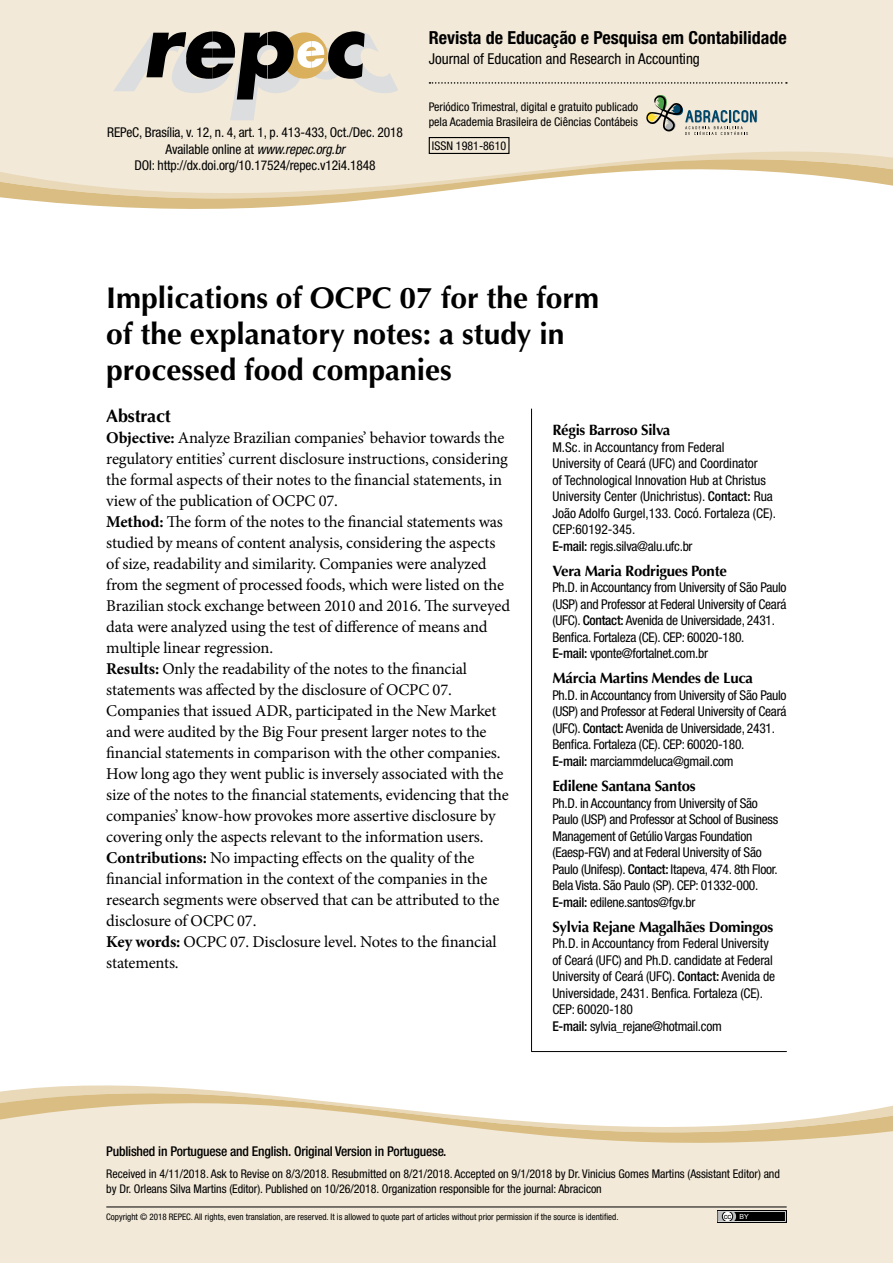
<style>
.page{position:relative;width:893px;height:1263px;background:#fff}
.page>*{position:absolute;margin:0;border:0;box-sizing:border-box;transform-origin:0 0}
.t1{font:700 30px/36px "Optima";color:#000}
.t2{font:700 condensed 18px "Helvetica Neue LT Std";color:#000}
.t3{font:700 18px "Optima";letter-spacing:-.01em;color:#000}
.t4{font:16.5px/21px "Minion Pro";letter-spacing:-.01em;color:#000}
.t5{font:700 15px "Optima";letter-spacing:-.02em;color:#000}
.t6{font:condensed 15px "Helvetica Neue LT Std";color:#000}
.t7{font:condensed 13.5px/16.5px "Helvetica Neue LT Std";letter-spacing:-.02em;color:#000}
.t8{font:condensed 13.5px/16.5px "Helvetica Neue LT Std";color:#000}
.t9{font:500 condensed 13.5px "Helvetica Neue LT Std";letter-spacing:-.015em;color:#000}
.t10{font:condensed 12px/15px "Helvetica Neue LT Std";letter-spacing:-.005em;color:#000}
.t11{font:condensed 9px "Helvetica Neue LT Std";color:#000}
.t12{font:7.5px "Arial";color:#000}
.s1{font-style:italic}
.s2{font-weight:700}
.s3{font-weight:500}
.s4{font-size:7.05px;color:#fff}
</style>
<div class="page">
<div style="left:0;top:1179px;width:893px;height:84px;background:#f2e9d8"></div>
<svg style="left:0;top:1085px;width:893px;height:94px;fill:#f2e9d8"></svg>
<hr style="left:106px;top:1206px;width:681px;height:1px;background:#000">
<div style="left:717px;top:1210px;width:70px;height:13px;background:#000"></div>
<svg style="left:718px;top:1211px;width:68px;height:11px"></svg>
<div style="left:0;top:0;width:893px;height:125px;background:#f2e9d8"></div>
<svg style="left:0;top:127px;width:893px;height:82px;fill:#f2e9d8"></svg>
<svg style="left:113px;top:30px;width:285px;height:90px;background:#b7b1a5"></svg>
<svg style="left:644px;top:92px;width:114px;height:43px;background:#c3c4b7"></svg>
<svg style="left:429px;top:82px;width:358px;height:2px"></svg>
<div style="left:429px;top:137px;width:80px;height:17px;border:1px solid #000"></div>
<hr style="left:531px;top:409px;width:1px;height:642px;background:#000">
<hr style="left:531px;top:1051px;width:255px;height:1px;background:#000">
<p class="t7" style="left:107px;top:124px;width:297px;text-align:center">REPeC, Brasília, v. 12, n. 4, art. 1, p. 413-433, Oct./Dec. 2018<br>Available online at <span class="s1">www.repec.org.br<br></span>DOI: http://dx.doi.org/10.17524/repec.v12i4.1848</p>
<p class="t2" style="left:429px;top:27px;width:359px">Revista de Educação e Pesquisa em Contabilidade</p>
<p class="t6" style="left:429px;top:50px;width:273px">Journal of Education and Research in Accounting</p>
<p class="t10" style="left:429px;top:99px;width:211px">Periódico Trimestral, digital e gratuito publicado pela Academia Brasileira de Ciências Contábeis</p>
<p class="t10" style="left:432px;top:138px;width:76px">ISSN 1981-8610</p>
<h1 class="t1" style="left:106px;top:280px;width:494px">Implications of OCPC 07 for the form of the explanatory notes: a study in processed food companies</h1>
<p class="t3" style="left:106px;top:405px;width:66px">Abstract</p>
<p class="t4" style="left:106px;top:427px;width:405px"><span class="s2">Objective:</span> Analyze Brazilian companies’ behavior towards the regulatory entities’ current disclosure instructions, considering the formal aspects of their notes to the financial statements, in view of the publication of OCPC 07.<br><span class="s2">Method:</span> The form of the notes to the financial statements was studied by means of content analysis, considering the aspects of size, readability and similarity. Companies were analyzed from the segment of processed foods, which were listed on the Brazilian stock exchange between 2010 and 2016. The surveyed data were analyzed using the test of difference of means and multiple linear regression.<br><span class="s2">Results:</span> Only the readability of the notes to the financial statements was affected by the disclosure of OCPC 07.<br>Companies that issued ADR, participated in the New Market and were audited by the Big Four present larger notes to the financial statements in comparison with the other companies.<br>How long ago they went public is inversely associated with the size of the notes to the financial statements, evidencing that the companies’ know-how provokes more assertive disclosure by covering only the aspects relevant to the information users.<br><span class="s2">Contributions:</span> No impacting effects on the quality of the financial information in the context of the companies in the research segments were observed that can be attributed to the disclosure of OCPC 07.<br><span class="s2">Key words:</span> OCPC 07. Disclosure level. Notes to the financial statements.</p>
<p class="t5" style="left:552px;top:422px;width:120px">Régis Barroso Silva</p>
<p class="t8" style="left:552px;top:439px;width:225px">M.Sc. in Accountancy from Federal University of Ceará (UFC) and Coordinator<br>of Technological Innovation Hub at Christus University Center (Unichristus). <span class="s3">Contact:</span> Rua João Adolfo Gurgel,133. Cocó. Fortaleza (CE).<br>CEP:60192-345.<br><span class="s3">E-mail:</span> regis.silva@alu.ufc.br</p>
<p class="t5" style="left:552px;top:562px;width:176px">Vera Maria Rodrigues Ponte</p>
<p class="t7" style="left:552px;top:579px;width:236px">Ph.D. in Accountancy from University of São Paulo (USP) and Professor at Federal University of Ceará (UFC). <span class="s3">Contact:</span> Avenida de Universidade, 2431.<br>Benfica. Fortaleza (CE). CEP: 60020-180.<br><span class="s3">E-mail:</span> vponte@fortalnet.com.br</p>
<p class="t5" style="left:552px;top:670px;width:202px">Márcia Martins Mendes de Luca</p>
<p class="t7" style="left:552px;top:687px;width:236px">Ph.D. in Accountancy from University of São Paulo (USP) and Professor at Federal University of Ceará (UFC). <span class="s3">Contact:</span> Avenida de Universidade, 2431.<br>Benfica. Fortaleza (CE). CEP: 60020-180.<br><span class="s3">E-mail:</span> marciammdeluca@gmail.com</p>
<p class="t5" style="left:552px;top:777px;width:145px">Edilene Santana Santos</p>
<p class="t7" style="left:552px;top:794px;width:227px">Ph.D. in Accountancy from University of São Paulo (USP) and Professor at School of Business Management of Getúlio Vargas Foundation (Eaesp-FGV) and at Federal University of São Paulo (Unifesp). <span class="s3">Contact:</span> Itapeva, 474. 8th Floor.<br>Bela Vista. São Paulo (SP). CEP: 01332-000.<br><span class="s3">E-mail:</span> edilene.santos@fgv.br</p>
<p class="t5" style="left:552px;top:918px;width:222px">Sylvia Rejane Magalhães Domingos</p>
<p class="t7" style="left:552px;top:935px;width:224px">Ph.D. in Accountancy from Federal University of Ceará (UFC) and Ph.D. candidate at Federal University of Ceará (UFC). <span class="s3">Contact:</span> Avenida de Universidade, 2431. Benfica. Fortaleza (CE).<br>CEP: 60020-180<br><span class="s3">E-mail:</span> sylvia_rejane@hotmail.com</p>
<p class="t9" style="left:106px;top:1143px;width:342px">Published in Portuguese and English. Original Version in Portuguese.</p>
<p class="t10" style="left:106px;top:1166px;width:675px">Received in 4/11/2018. Ask to Revise on 8/3/2018. Resubmitted on 8/21/2018. Accepted on 9/1/2018 by Dr. Vinicius Gomes Martins (Assistant Editor) and by Dr. Orleans Silva Martins (Editor). Published on 10/26/2018. Organization responsible for the journal: Abracicon</p>
<p class="t11" style="left:106px;top:1212px;width:514px">Copyright © 2018 REPEC. All rights, even translation, are reserved. It is allowed to quote part of articles without prior permission if the source is identified.</p>
<p class="t12" style="left:724px;top:1211px;width:27px">cc <span class="s4">BY</span></p>
</div>
